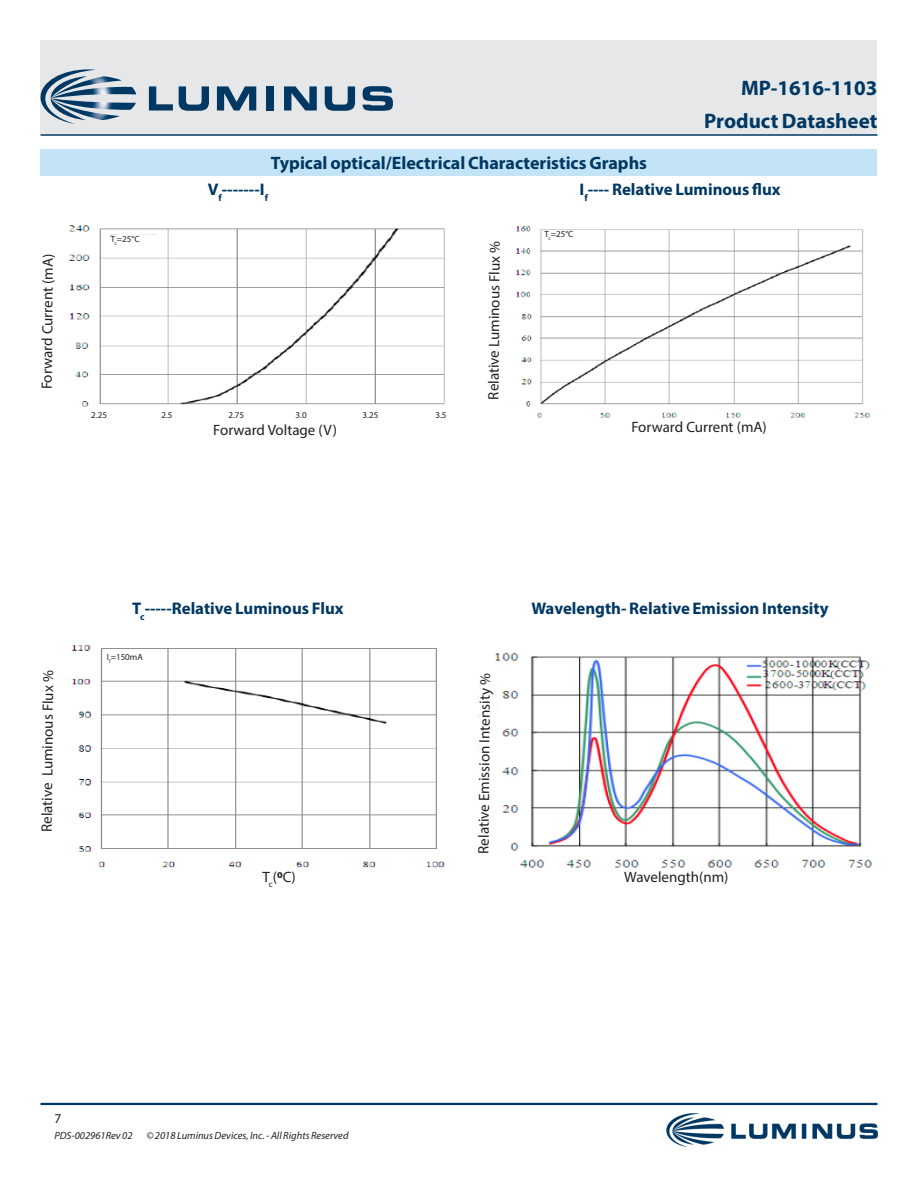
<style>
.page{position:relative;width:918px;height:1188px;background:#fff}
.page>*{position:absolute;margin:0;border:0;box-sizing:border-box;transform-origin:0 0}
.DS_Title1{font:700 21px "Myriad Pro";color:#003863}
.t1{font:700 18px "Myriad Pro";color:#003863}
.t2{font:700 16.8px "Myriad Pro";color:#003863}
.t3{font:15px "Myriad Pro";color:#231f20}
.zzFooterRight2{font:13.5px "Myriad Pro";color:#231f20}
.zzFooterRight1{font:italic 10.5px "Myriad Pro";color:#231f20}
.t4{font:9px "Myriad Pro";color:#231f20}
.s1{font-weight:700}
</style>
<div class="page">
<div style="left:40px;top:40px;width:838px;height:95px;background:#e6e7e9"></div>
<hr style="left:40px;top:1103px;width:838px;height:2px;background:#003863">
<hr style="left:40px;top:134px;width:838px;height:2px;background:#003863">
<svg style="left:40px;top:69px;width:96px;height:55px"></svg>
<svg style="left:149px;top:86px;width:24px;height:25px"></svg>
<svg style="left:179px;top:86px;width:30px;height:25px"></svg>
<svg style="left:217px;top:86px;width:39px;height:25px"></svg>
<div style="left:266px;top:86px;width:8px;height:25px;background:#003863"></div>
<svg style="left:284px;top:86px;width:33px;height:25px"></svg>
<svg style="left:325px;top:86px;width:30px;height:25px"></svg>
<svg style="left:363px;top:86px;width:30px;height:25px"></svg>
<img style="left:666px;top:1114px;width:212px;height:33px">
<div style="left:40px;top:149px;width:838px;height:27px;background:#c3e3f6"></div>
<img style="left:495px;top:652px;width:378px;height:216px">
<img style="left:69px;top:225px;width:376px;height:195px">
<img style="left:516px;top:226px;width:354px;height:192px">
<img style="left:71px;top:645px;width:374px;height:223px">
<svg style="left:477px;top:669px;width:20px;height:189px"></svg>
<div style="left:91px;top:411px;width:19px;height:9px;background:#fff"></div>
<div style="left:161px;top:411px;width:19px;height:9px;background:#fff"></div>
<div style="left:229px;top:411px;width:18px;height:9px;background:#fff"></div>
<div style="left:296px;top:411px;width:18px;height:9px;background:#fff"></div>
<div style="left:363px;top:411px;width:19px;height:9px;background:#fff"></div>
<div style="left:435px;top:411px;width:19px;height:9px;background:#fff"></div>
<div style="left:111px;top:235px;width:50px;height:10px;background:#fff"></div>
<div style="left:545px;top:230px;width:50px;height:15px;background:#fff"></div>
<div style="left:107px;top:653px;width:58px;height:17px;background:#fff"></div>
<p class="t1" style="left:271px;top:151px;width:378px">Typical optical/Electrical Characteristics Graphs</p>
<p class="DS_Title1" style="left:741px;top:74px;width:138px">MP-1616-1103</p>
<p class="DS_Title1" style="left:704px;top:107px;width:175px">Product Datasheet</p>
<p class="t3" style="left:37px;top:389px;width:137px;rotate:-89deg">Forward Current (mA)</p>
<p class="t4" style="left:111px;top:233px;width:30px">T<sub>c</sub>=25°C</p>
<p class="t2" style="left:208px;top:178px;width:62px">V<sub>f</sub>-------I<sub>f</sub></p>
<p class="t2" style="left:579px;top:178px;width:203px">I<sub>f</sub>---- Relative Luminous flux</p>
<p class="t3" style="left:484px;top:399px;width:160px;rotate:-89deg">Relative Luminous Flux %</p>
<p class="t4" style="left:545px;top:228px;width:30px">T<sub>c</sub>=25°C</p>
<p class="t4" style="left:91px;top:409px;width:17px">2.25</p>
<p class="t4" style="left:161px;top:409px;width:13px">2.5</p>
<p class="t4" style="left:229px;top:409px;width:17px">2.75</p>
<p class="t4" style="left:296px;top:409px;width:13px">3.0</p>
<p class="t4" style="left:363px;top:409px;width:17px">3.25</p>
<p class="t4" style="left:435px;top:409px;width:13px">3.5</p>
<p class="t3" style="left:213px;top:421px;width:125px">Forward Voltage (V)</p>
<p class="t3" style="left:631px;top:418px;width:137px">Forward Current (mA)</p>
<p class="t3" style="left:37px;top:832px;width:163px;rotate:-89deg">Relative Luminous Flux %</p>
<p class="t2" style="left:132px;top:597px;width:213px">T<sub>c</sub>-----Relative Luminous Flux</p>
<p class="t2" style="left:531px;top:597px;width:299px">Wavelength- Relative Emission Intensity</p>
<p class="t4" style="left:107px;top:651px;width:38px">I<sub>f</sub>=150mA</p>
<p class="t3" style="left:262px;top:868px;width:35px">T<sub>c</sub>(<span class="s1">0</span>C)</p>
<p class="t3" style="left:474px;top:853px;width:182px;rotate:-89deg">Relative Emission Intensity %</p>
<p class="t3" style="left:624px;top:868px;width:106px">Wavelength(nm)</p>
<p class="zzFooterRight2" style="left:54px;top:1110px;width:8px">7</p>
<p class="zzFooterRight1" style="left:54px;top:1129px;width:80px">PDS-002961Rev 02</p>
<p class="zzFooterRight1" style="left:146px;top:1129px;width:204px">© 2018 Luminus Devices, Inc. - All Rights Reserved</p>
</div>
